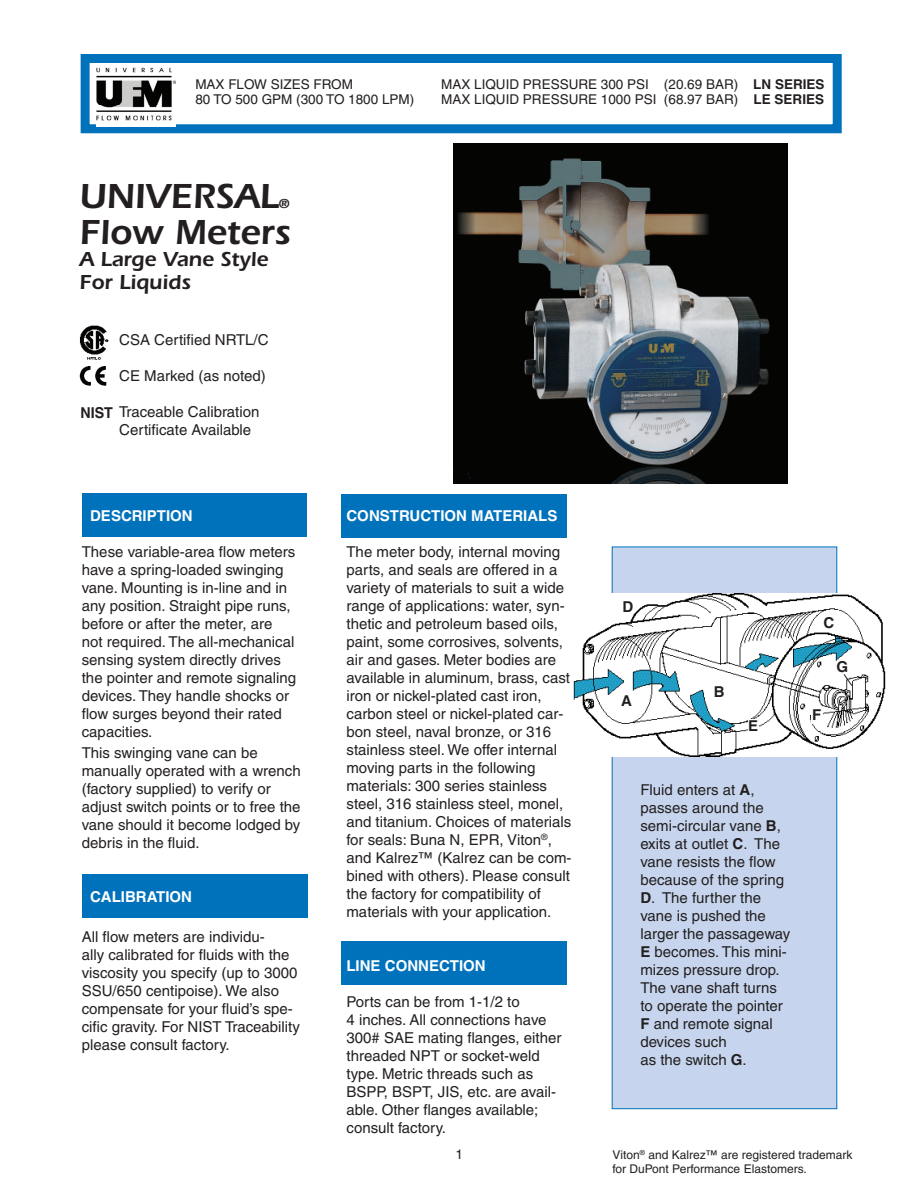
<style>
.page{position:relative;width:918px;height:1188px;background:#fff}
.page>*{position:absolute;margin:0;border:0;box-sizing:border-box;transform-origin:0 0}
.t1{font:600 36px "Itc Eras";color:#231f20}
.t2{font:600 21px/22.5px "Itc Eras";color:#231f20}
.t3{font:15px/18px "Helvetica";color:#231f20}
.t4{font:700 15px "Helvetica";color:#fff}
.t5{font:700 15px "Helvetica";color:#231f20}
.t6{font:13.5px/15px "Helvetica";color:#231f20}
.t7{font:600 13.5px "Itc Eras";color:#231f20}
.t8{font:12px/13.5px "Helvetica";color:#231f20}
.s1{font-weight:700}
</style>
<div class="page">
<img style="left:454px;top:143px;width:333px;height:341px">
<div style="left:612px;top:547px;width:225px;height:562px;background:#c6d5ed"></div>
<img style="left:574px;top:594px;width:311px;height:162px">
<svg style="left:843px;top:673px;width:10px;height:14px"></svg>
<div style="left:811px;top:707px;width:12px;height:17px;background:#fff"></div>
<div style="left:748px;top:719px;width:10px;height:15px;background:#fff"></div>
<div style="left:81px;top:54px;width:761px;height:79px;border:9px solid #0072bc"></div>
<img style="left:97px;top:67px;width:78px;height:60px">
<div style="left:342px;top:941px;width:225px;height:44px;background:#0072bc"></div>
<img style="left:79px;top:366px;width:28px;height:20px">
<img style="left:80px;top:326px;width:29px;height:34px">
<div style="left:342px;top:494px;width:225px;height:43px;background:#0072bc"></div>
<div style="left:82px;top:494px;width:225px;height:43px;background:#0072bc"></div>
<div style="left:82px;top:874px;width:225px;height:44px;background:#0072bc"></div>
<p class="t6" style="left:195px;top:78px;width:220px">MAX FLOW SIZES FROM<br>80 TO 500 GPM (300 TO 1800 LPM)</p>
<p class="t6" style="left:441px;top:78px;width:385px">MAX LIQUID PRESSURE 300 PSI (20.69 BAR) <span class="s1">LN SERIES<br></span>MAX LIQUID PRESSURE 1000 PSI (68.97 BAR) <span class="s1">LE SERIES</span></p>
<h1 class="t1" style="left:79px;top:184px;width:201px">UNIVERSAL</h1>
<p class="t7" style="left:278px;top:199px;width:13px">®</p>
<h1 class="t1" style="left:79px;top:220px;width:213px">Flow Meters</h1>
<h2 class="t2" style="left:79px;top:250px;width:190px">A Large Vane Style<br>For Liquids</h2>
<p class="t3" style="left:119px;top:332px;width:151px">CSA Certified NRTL/C</p>
<p class="t3" style="left:119px;top:368px;width:148px">CE Marked (as noted)</p>
<p class="t3" style="left:119px;top:422px;width:133px">Certificate Available</p>
<p class="t3" style="left:80px;top:404px;width:180px"><span class="s1">NIST</span> Traceable Calibration</p>
<p class="t4" style="left:90px;top:510px;width:104px">DESCRIPTION</p>
<p class="t3" style="left:82px;top:544px;width:216px">These variable-area flow meters have a spring-loaded swinging vane. Mounting is in-line and in any position. Straight pipe runs, before or after the meter, are not required. The all-mechanical sensing system directly drives the pointer and remote signaling devices. They handle shocks or flow surges beyond their rated capacities.</p>
<p class="t3" style="left:82px;top:745px;width:220px">This swinging vane can be manually operated with a wrench (factory supplied) to verify or adjust switch points or to free the vane should it become lodged by debris in the fluid.</p>
<p class="t4" style="left:90px;top:891px;width:103px">CALIBRATION</p>
<p class="t3" style="left:82px;top:929px;width:220px">All flow meters are individu-<br>ally calibrated for fluids with the viscosity you specify (up to 3000<br>SSU/650 centipoise). We also compensate for your fluid’s spe&shy;cific gravity. For NIST Traceability please consult factory.</p>
<p class="t4" style="left:346px;top:510px;width:212px">CONSTRUCTION MATERIALS</p>
<p class="t3" style="left:346px;top:544px;width:226px">The meter body, internal moving parts, and seals are offered in a variety of materials to suit a wide range of applications: water, syn&shy;thetic and petroleum based oils, paint, some corrosives, solvents, air and gases. Meter bodies are available in aluminum, brass, cast iron or nickel-plated cast iron, carbon steel or nickel-plated car&shy;bon steel, naval bronze, or 316 stainless steel. We offer internal moving parts in the following materials: 300 series stainless steel, 316 stainless steel, monel, and titanium. Choices of materials for seals: Buna N, EPR, Viton<sup>®</sup>, and Kalrez™ (Kalrez can be com&shy;bined with others). Please consult the factory for compatibility of materials with your application.</p>
<p class="t4" style="left:346px;top:960px;width:141px">LINE CONNECTION</p>
<p class="t3" style="left:346px;top:994px;width:216px">Ports can be from 1-1/2 to<br>4 inches. All connections have<br>300# SAE mating flanges, either threaded NPT or socket-weld type. Metric threads such as<br>BSPP, BSPT, JIS, etc. are avail&shy;able. Other flanges available; consult factory.</p>
<p class="t6" style="left:455px;top:1149px;width:9px">1</p>
<p class="t5" style="left:622px;top:602px;width:12px">D</p>
<p class="t5" style="left:621px;top:695px;width:12px">A</p>
<p class="t5" style="left:714px;top:686px;width:12px">B</p>
<p class="t5" style="left:748px;top:720px;width:12px">E</p>
<p class="t3" style="left:640px;top:782px;width:151px">Fluid enters at <span class="s1">A</span>, passes around the semi-circular vane <span class="s1">B</span>, exits at outlet <span class="s1">C</span>. The vane resists the flow because of the spring<br><span class="s1">D</span>. The further the vane is pushed the larger the passageway<br><span class="s1">E</span> becomes. This mini&shy;mizes pressure drop.<br>The vane shaft turns to operate the pointer<br><span class="s1">F</span> and remote signal devices such<br>as the switch <span class="s1">G</span>.</p>
<p class="t5" style="left:823px;top:617px;width:12px">C</p>
<p class="t5" style="left:812px;top:710px;width:11px">F</p>
<p class="t5" style="left:836px;top:662px;width:13px">G</p>
<p class="t8" style="left:613px;top:1150px;width:241px">Viton<sup>®</sup> and Kalrez™ are registered trademark for DuPont Performance Elastomers.</p>
</div>
